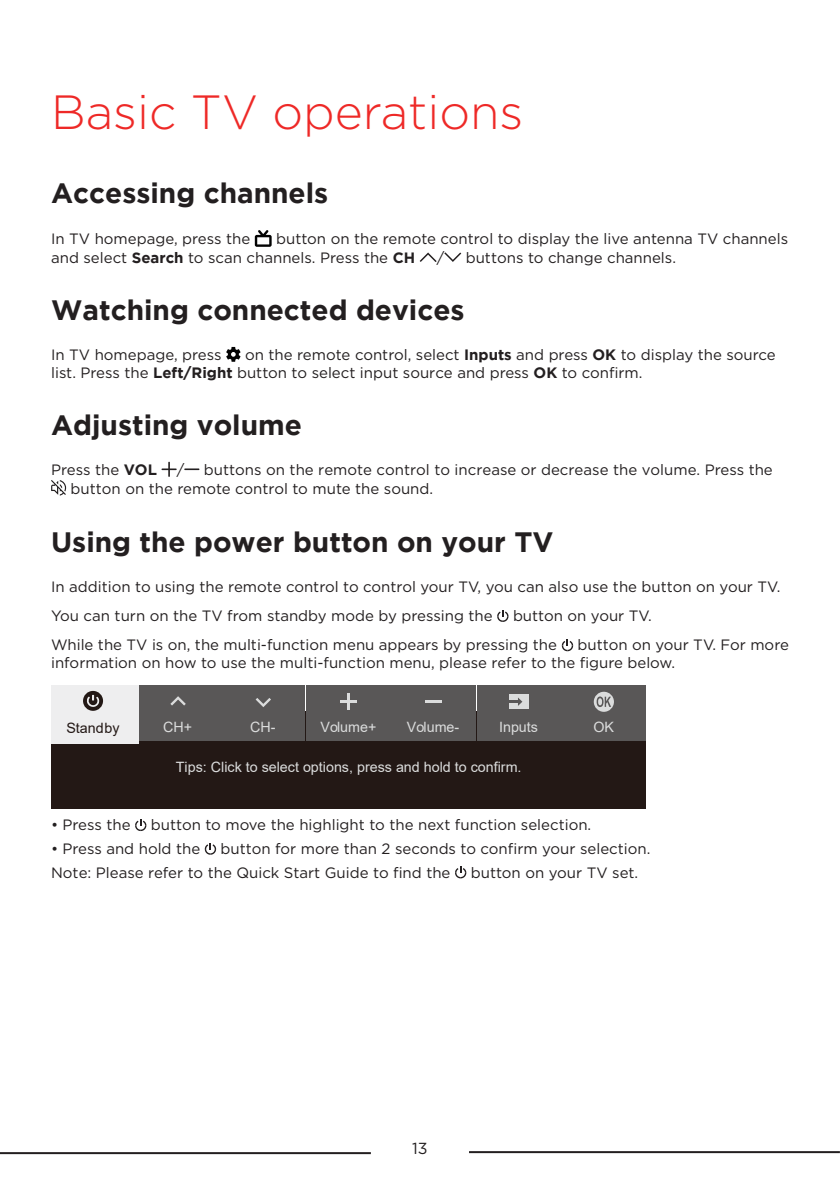
<style>
.page{position:relative;width:840px;height:1192px;background:#fff}
.page>*{position:absolute;margin:0;border:0;box-sizing:border-box;transform-origin:0 0}
.Head_2{font:300 48px "Gotham";color:#ee2927}
.Head_2-2{font:700 28px "Gotham";color:#231f20}
.t1{font:16px "Gotham";color:#231f20}
.Body_7_5{font:15px/18px "Gotham";color:#231f20}
.Note_7_5_tab7_1{font:15px "Gotham";color:#231f20}
.t2{font:14.2px "Arial";color:#dbdcdc}
.t3{font:14.2px "Arial";color:#231815}
.s1{font-weight:700}
</style>
<div class="page">
<hr style="left:0;top:1152px;width:371px;height:2px;background:#231f20">
<hr style="left:469px;top:1151px;width:371px;height:2px;background:#231f20">
<svg style="left:255px;top:230px;width:17px;height:17px"></svg>
<svg style="left:420px;top:252px;width:17px;height:10px"></svg>
<svg style="left:444px;top:252px;width:17px;height:10px"></svg>
<svg style="left:226px;top:347px;width:15px;height:15px"></svg>
<svg style="left:162px;top:462px;width:15px;height:15px"></svg>
<svg style="left:184px;top:468px;width:15px;height:2px"></svg>
<svg style="left:51px;top:480px;width:15px;height:16px"></svg>
<svg style="left:497px;top:610px;width:12px;height:12px"></svg>
<svg style="left:562px;top:639px;width:11px;height:12px"></svg>
<div style="left:52px;top:711px;width:594px;height:98px;background:#231815"></div>
<div style="left:139px;top:685px;width:82px;height:56px;background:#595757"></div>
<div style="left:221px;top:685px;width:84px;height:56px;background:#595757"></div>
<div style="left:306px;top:685px;width:84px;height:56px;background:#595757"></div>
<svg style="left:340px;top:694px;width:17px;height:16px"></svg>
<div style="left:477px;top:685px;width:84px;height:56px;background:#595757"></div>
<div style="left:509px;top:695px;width:19px;height:14px;background:#dbdcdc"></div>
<svg style="left:509px;top:698px;width:13px;height:8px"></svg>
<div style="left:561px;top:685px;width:85px;height:56px;background:#595757"></div>
<svg style="left:594px;top:692px;width:20px;height:20px"></svg>
<svg style="left:597px;top:697px;width:14px;height:10px"></svg>
<div style="left:391px;top:685px;width:85px;height:56px;background:#595757"></div>
<svg style="left:425px;top:701px;width:17px;height:2px"></svg>
<div style="left:52px;top:685px;width:87px;height:59px;background:#eeeeef"></div>
<div style="left:83px;top:691px;width:20px;height:20px;background:#231815;border-radius:50%"></div>
<svg style="left:87px;top:695px;width:12px;height:12px"></svg>
<svg style="left:256px;top:698px;width:15px;height:9px"></svg>
<svg style="left:170px;top:696px;width:16px;height:10px"></svg>
<svg style="left:135px;top:819px;width:11px;height:12px"></svg>
<svg style="left:205px;top:843px;width:11px;height:12px"></svg>
<svg style="left:455px;top:866px;width:11px;height:12px"></svg>
<p class="Head_2" style="left:51px;top:86px;width:474px">Basic TV operations</p>
<p class="Head_2-2" style="left:51px;top:177px;width:279px">Accessing channels</p>
<p class="Body_7_5" style="left:51px;top:229px;width:201px">In TV homepage, press the</p>
<p class="Body_7_5" style="left:51px;top:229px;width:739px;line-height:18.8px;text-indent:225px">button on the remote control to display the live antenna TV channels and select <span class="s1">Search</span> to scan channels. Press the <span class="s1">CH</span></p>
<p class="Body_7_5" style="left:437px;top:248px;width:9px">/</p>
<p class="Body_7_5" style="left:466px;top:248px;width:212px">buttons to change channels.</p>
<p class="Head_2-2" style="left:51px;top:294px;width:415px">Watching connected devices</p>
<p class="Body_7_5" style="left:51px;top:345px;width:172px">In TV homepage, press</p>
<p class="Body_7_5" style="left:51px;top:345px;width:726px;text-indent:194px">on the remote control, select <span class="s1">Inputs</span> and press <span class="s1">OK</span> to display the source list. Press the <span class="s1">Left/Right</span> button to select input source and press <span class="s1">OK</span> to confirm.</p>
<p class="Head_2-2" style="left:51px;top:409px;width:252px">Adjusting volume</p>
<p class="Body_7_5" style="left:51px;top:460px;width:107px">Press the <span class="s1">VOL</span></p>
<p class="Body_7_5" style="left:177px;top:460px;width:9px">/</p>
<p class="Body_7_5" style="left:71px;top:459px;width:704px;line-height:19.2px;text-indent:133px">buttons on the remote control to increase or decrease the volume. Press the button on the remote control to mute the sound.</p>
<p class="Head_2-2" style="left:51px;top:526px;width:504px">Using the power button on your TV</p>
<p class="Body_7_5" style="left:51px;top:577px;width:731px">In addition to using the remote control to control your TV, you can also use the button on your TV.</p>
<p class="Body_7_5" style="left:51px;top:606px;width:443px">You can turn on the TV from standby mode by pressing the</p>
<p class="Body_7_5" style="left:513px;top:606px;width:140px">button on your TV.</p>
<p class="Body_7_5" style="left:51px;top:636px;width:507px">While the TV is on, the multi-function menu appears by pressing the</p>
<p class="Body_7_5" style="left:51px;top:636px;width:739px;text-indent:527px">button on your TV. For more information on how to use the multi-function menu, please refer to the figure below.</p>
<p class="t3" style="left:66px;top:718px;width:55px">Standby</p>
<p class="t2" style="left:163px;top:717px;width:30px">CH+</p>
<p class="t2" style="left:250px;top:717px;width:27px">CH-</p>
<p class="t2" style="left:320px;top:717px;width:57px">Volume+</p>
<p class="t2" style="left:407px;top:717px;width:54px">Volume-</p>
<p class="t2" style="left:499px;top:717px;width:40px">Inputs</p>
<p class="t2" style="left:593px;top:717px;width:22px">OK</p>
<p class="t2" style="left:176px;top:757px;width:347px">Tips: Click to select options, press and hold to confirm.</p>
<p class="Body_7_5" style="left:51px;top:816px;width:81px">• Press the</p>
<p class="Body_7_5" style="left:151px;top:816px;width:442px">button to move the highlight to the next function selection.</p>
<p class="Body_7_5" style="left:51px;top:839px;width:151px">• Press and hold the</p>
<p class="Body_7_5" style="left:221px;top:839px;width:431px">button for more than 2 seconds to confirm your selection.</p>
<p class="Note_7_5_tab7_1" style="left:51px;top:863px;width:401px">Note: Please refer to the Quick Start Guide to find the</p>
<p class="Note_7_5_tab7_1" style="left:471px;top:863px;width:169px">button on your TV set.</p>
<p class="t1" style="left:412px;top:1138px;width:17px">13</p>
</div>
